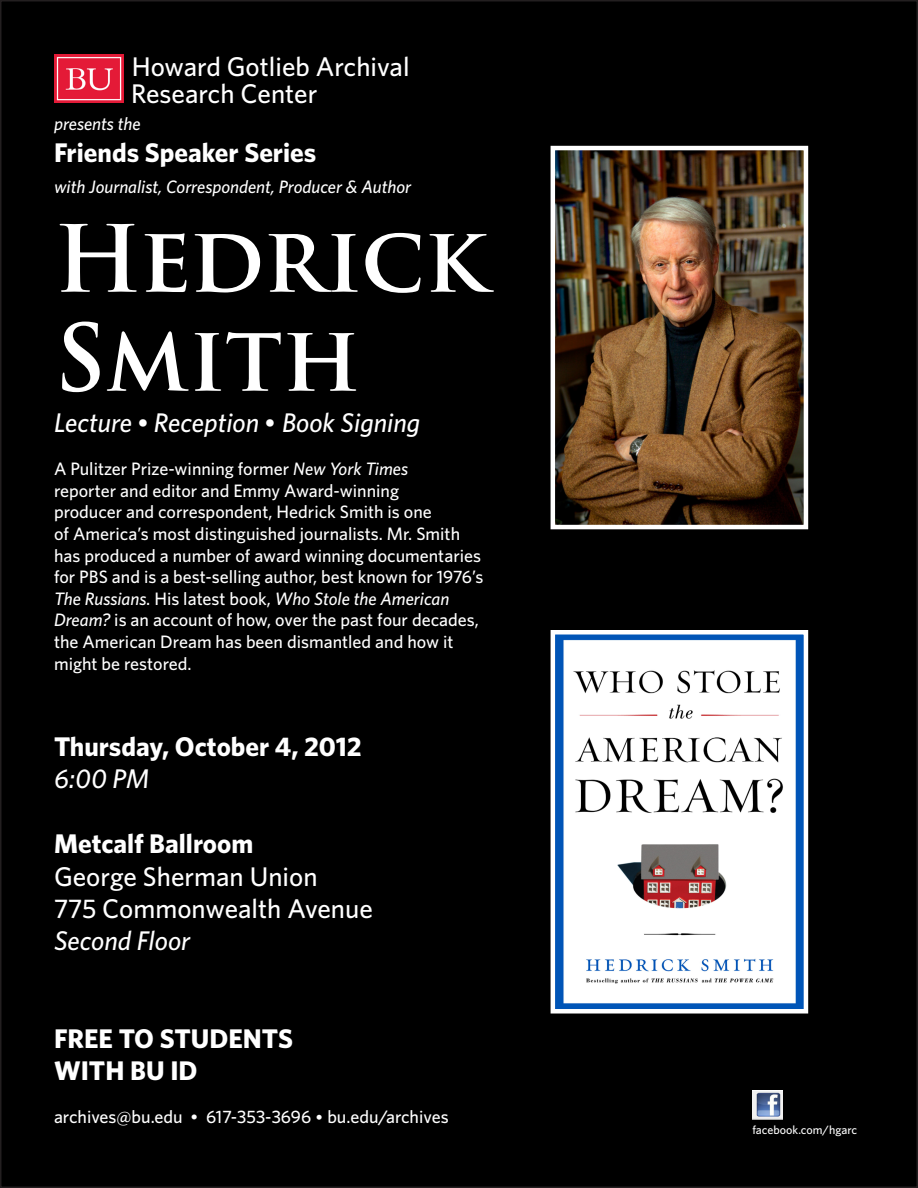
<style>
.page{position:relative;width:918px;height:1188px;background:#fff}
.page>*{position:absolute;margin:0;border:0;box-sizing:border-box;transform-origin:0 0}
.t1{font:700 90px/99px "Trajan Pro";letter-spacing:-.005em;color:#fff}
.t2{font:700 27px/32.4px "Whitney";color:#fff}
.t3{font:500 27px/27.9px "Whitney";color:#fff}
.t4{font:italic 500 27px "Whitney";color:#fff}
.t5{font:500 18px/21.6px "Whitney";color:#fff}
.t6{font:italic 500 18px "Whitney";color:#fff}
.t7{font:500 12px "Whitney";color:#fff}
.s1{font-family:"Adobe Garamond Pro";font-weight:400;font-style:normal}
.s2{font-style:italic}
.s3{font-family:"Adobe Garamond Pro";font-weight:400}
</style>
<div class="page">
<div style="left:1px;top:1px;width:916px;height:1186px;background:#000"></div>
<img style="left:54px;top:54px;width:69px;height:49px">
<img style="left:752px;top:1091px;width:31px;height:29px">
<img style="left:556px;top:151px;width:247px;height:373px">
<div style="left:551px;top:146px;width:257px;height:383px;border:4px solid #fff"></div>
<img style="left:556px;top:635px;width:247px;height:374px">
<div style="left:551px;top:630px;width:257px;height:384px;border:4px solid #fff"></div>
<h2 class="t3" style="left:131px;top:52px;width:280px">Howard Gotlieb Archival<br>Research Center</h2>
<p class="t6" style="left:54px;top:112px;width:88px">presents the</p>
<h2 class="t2" style="left:54px;top:136px;width:264px">Friends Speaker Series</h2>
<p class="t6" style="left:54px;top:175px;width:359px">with Journalist, Correspondent, Producer &amp; Author</p>
<h1 class="t1" style="left:54px;top:211px;width:434px">Hedrick<br>Smith</h1>
<h2 class="t4" style="left:54px;top:406px;width:368px">Lecture <span class="s1">•</span> Reception <span class="s1">•</span> Book Signing</h2>
<p class="t5" style="left:54px;top:458px;width:431px">A Pulitzer Prize-winning former <span class="s2">New York Times<br></span>reporter and editor and Emmy Award-winning<br>producer and correspondent, Hedrick Smith is one<br>of America’s most distinguished journalists. Mr. Smith has produced a number of award winning documentaries for PBS and is a best-selling author, best known for 1976’s <span class="s2">The Russians</span>. His latest book, <span class="s2">Who Stole the American Dream?</span> is an account of how, over the past four decades, the American Dream has been dismantled and how it might be restored.</p>
<h2 class="t2" style="left:54px;top:730px;width:309px">Thursday, October 4, 2012</h2>
<h2 class="t4" style="left:54px;top:762px;width:97px">6:00 PM</h2>
<h2 class="t2" style="left:54px;top:827px;width:201px">Metcalf Ballroom</h2>
<h2 class="t3" style="left:54px;top:860px;width:320px;line-height:32.4px">George Sherman Union<br>775 Commonwealth Avenue</h2>
<h2 class="t4" style="left:54px;top:924px;width:138px">Second Floor</h2>
<h2 class="t2" style="left:54px;top:1022px;width:224px">Free to Students with BU ID</h2>
<p class="t5" style="left:54px;top:1106px;width:396px">archives@bu.edu <span class="s3">•</span> 617-353-3696 <span class="s3">•</span> bu.edu/archives</p>
<p class="t7" style="left:752px;top:1122px;width:106px">facebook.com/hgarc</p>
</div>
